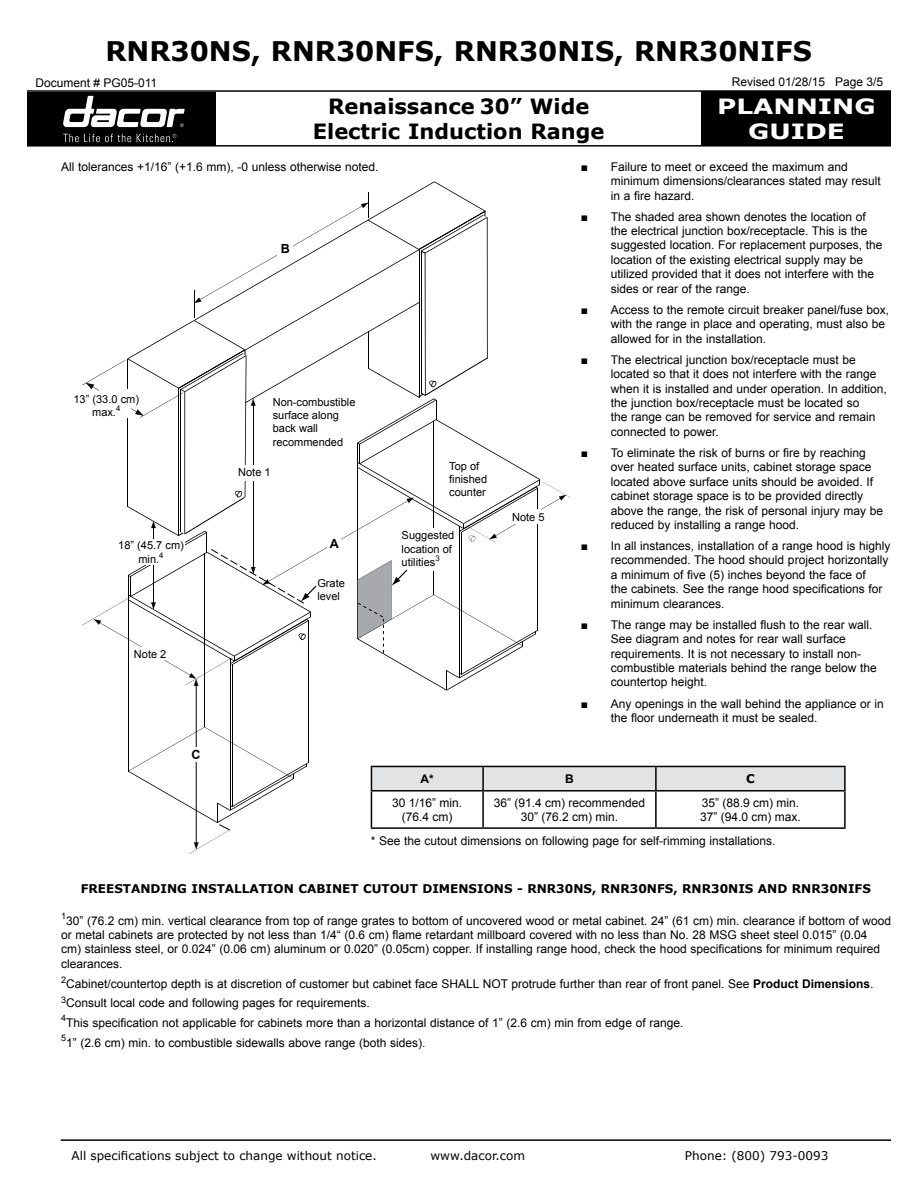
<style>
.page{position:relative;width:918px;height:1188px;background:#fff}
.page>*{position:absolute;margin:0;border:0;box-sizing:border-box;transform-origin:0 0}
.t1{font:700 27px "Verdana";color:#000}
.t2{font:700 21px/25.2px "Verdana";color:#000;text-align:center}
.t3{font:700 21px/25.2px "Verdana";color:#fff;text-align:center;scale:1.25 1}
.t4{font:700 12.6px "Arial";color:#000}
.t5{font:12px/14.4px "Arial";color:#000}
.t6{font:700 12px "Verdana";color:#000}
.t7{font:12px "Verdana";color:#000}
.t8{font:700 12px "Arial";color:#000}
.t9{font:11.1px/13.2px "Arial";color:#000}
.t10{font:9px "Arial";color:#000}
.s1{font-weight:700}
</style>
<div class="page">
<hr style="left:61px;top:1139px;width:830px;height:2px;background:#000">
<div style="left:27px;top:92px;width:189px;height:54px;background:#000"></div>
<div style="left:702px;top:91px;width:189px;height:55px;background:#000"></div>
<svg style="left:63px;top:134px;width:68px;height:8px"></svg>
<svg style="left:137px;top:134px;width:39px;height:8px"></svg>
<svg style="left:63px;top:96px;width:122px;height:31px"></svg>
<hr style="left:27px;top:145px;width:864px;height:2px;background:#000">
<hr style="left:27px;top:90px;width:864px;height:2px;background:#000">
<hr style="left:128px;top:595px;width:1px;height:176px;background:#000">
<hr style="left:230px;top:659px;width:1px;height:151px;background:#000">
<hr style="left:232px;top:665px;width:1px;height:142px;background:#000">
<hr style="left:308px;top:621px;width:1px;height:142px;background:#000">
<hr style="left:204px;top:554px;width:1px;height:173px;background:#000">
<svg style="left:128px;top:727px;width:181px;height:127px"></svg>
<hr style="left:196px;top:685px;width:1px;height:158px;background:#000">
<div style="left:184px;top:747px;width:26px;height:15px;background:#fff"></div>
<svg style="left:82px;top:181px;width:489px;height:510px"></svg>
<div style="left:371px;top:766px;width:473px;height:24px;background:#e2e3e4"></div>
<hr style="left:483px;top:766px;width:173px;height:1px;background:#000">
<hr style="left:482px;top:767px;width:2px;height:23px;background:#000">
<hr style="left:656px;top:766px;width:190px;height:1px;background:#000">
<hr style="left:655px;top:767px;width:2px;height:23px;background:#000">
<hr style="left:844px;top:767px;width:2px;height:23px;background:#000">
<hr style="left:371px;top:790px;width:112px;height:2px;background:#000">
<hr style="left:371px;top:792px;width:1px;height:35px;background:#000">
<hr style="left:483px;top:790px;width:173px;height:2px;background:#000">
<hr style="left:482px;top:792px;width:2px;height:35px;background:#000">
<hr style="left:656px;top:790px;width:190px;height:2px;background:#000">
<hr style="left:655px;top:792px;width:2px;height:35px;background:#000">
<hr style="left:844px;top:792px;width:2px;height:35px;background:#000">
<hr style="left:371px;top:827px;width:112px;height:2px;background:#000">
<hr style="left:483px;top:827px;width:173px;height:2px;background:#000">
<hr style="left:656px;top:827px;width:190px;height:2px;background:#000">
<h1 class="t1" style="left:105px;top:34px;width:708px">RNR30NS, RNR30NFS, RNR30NIS, RNR30NIFS</h1>
<h2 class="t2" style="left:313px;top:93px;width:293px">Renaissance 30” Wide<br>Electric Induction Range</h2>
<p class="t5" style="left:35px;top:75px;width:123px">Document # PG05-011</p>
<p class="t5" style="left:732px;top:75px;width:153px">Revised 01/28/15 Page 3/5</p>
<h2 class="t3" style="left:717px;top:93px;width:128px">PLANNING<br>GUIDE</h2>
<p class="t5" style="left:61px;top:159px;width:319px">All tolerances +1/16” (+1.6 mm), -0 unless otherwise noted.</p>
<p class="t4" style="left:281px;top:240px;width:11px">B</p>
<p class="t9" style="left:74px;top:392px;width:67px;text-align:center">13” (33.0 cm) max.<sup>4</sup></p>
<p class="t9" style="left:118px;top:539px;width:67px;text-align:center">18” (45.7 cm) min.<sup>4</sup></p>
<p class="t9" style="left:134px;top:647px;width:34px">Note 2</p>
<p class="t4" style="left:191px;top:746px;width:11px">C</p>
<p class="t9" style="left:273px;top:395px;width:84px">Non-combustible surface along back wall recommended</p>
<p class="t9" style="left:238px;top:466px;width:34px">Note 1</p>
<p class="t4" style="left:330px;top:535px;width:11px">A</p>
<p class="t9" style="left:317px;top:576px;width:29px">Grate level</p>
<p class="t9" style="left:449px;top:459px;width:40px">Top of finished counter</p>
<p class="t9" style="left:402px;top:529px;width:54px">Suggested location of utilities<sup>3</sup></p>
<p class="t9" style="left:512px;top:511px;width:34px">Note 5</p>
<p class="t5" style="left:611px;top:159px;width:272px;text-indent:-30px">■ Failure to meet or exceed the maximum and minimum dimensions/clearances stated may result in a fire hazard.</p>
<p class="t5" style="left:611px;top:209px;width:273px;text-indent:-30px">■ The shaded area shown denotes the location of the electrical junction box/receptacle. This is the suggested location. For replacement purposes, the location of the existing electrical supply may be utilized provided that it does not interfere with the sides or rear of the range.</p>
<p class="t5" style="left:611px;top:303px;width:280px;text-indent:-30px">■ Access to the remote circuit breaker panel/fuse box, with the range in place and operating, must also be allowed for in the installation.</p>
<p class="t5" style="left:611px;top:352px;width:278px;text-indent:-30px">■ The electrical junction box/receptacle must be located so that it does not interfere with the range when it is installed and under operation. In addition, the junction box/receptacle must be located so<br>the range can be removed for service and remain connected to power.</p>
<p class="t5" style="left:611px;top:446px;width:274px;text-indent:-30px">■ To eliminate the risk of burns or fire by reaching over heated surface units, cabinet storage space located above surface units should be avoided. If cabinet storage space is to be provided directly above the range, the risk of personal injury may be reduced by installing a range hood.</p>
<p class="t5" style="left:611px;top:539px;width:281px;text-indent:-30px">■ In all instances, installation of a range hood is highly recommended. The hood should project horizontally a minimum of five (5) inches beyond the face of<br>the cabinets. See the range hood specifications for minimum clearances.</p>
<p class="t5" style="left:611px;top:618px;width:268px;text-indent:-30px">■ The range may be installed flush to the rear wall.<br>See diagram and notes for rear wall surface requirements. It is not necessary to install non&shy;combustible materials behind the range below the countertop height.</p>
<p class="t5" style="left:611px;top:696px;width:275px;text-indent:-30px">■ Any openings in the wall behind the appliance or in the floor underneath it must be sealed.</p>
<p class="t8" style="left:421px;top:771px;width:15px">A*</p>
<p class="t8" style="left:565px;top:771px;width:10px">B</p>
<p class="t6" style="left:746px;top:771px;width:10px">C</p>
<p class="t5" style="left:392px;top:795px;width:72px;text-align:center">30 1/16” min. (76.4 cm)</p>
<p class="t5" style="left:494px;top:795px;width:153px;text-align:center">36” (91.4 cm) recommended<br>30” (76.2 cm) min.</p>
<p class="t5" style="left:700px;top:795px;width:102px">35” (88.9 cm) min.<br>37” (94.0 cm) max.</p>
<p class="t5" style="left:371px;top:833px;width:406px">* See the cutout dimensions on following page for self-rimming installations.</p>
<p class="t6" style="left:81px;top:881px;width:792px">FREESTANDING INSTALLATION CABINET CUTOUT DIMENSIONS - RNR30NS, RNR30NFS, RNR30NIS AND RNR30NIFS</p>
<p class="t10" style="left:61px;top:910px;width:7px">1</p>
<p class="t5" style="left:61px;top:913px;width:832px;text-indent:5px">30” (76.2 cm) min. vertical clearance from top of range grates to bottom of uncovered wood or metal cabinet. 24” (61 cm) min. clearance if bottom of wood or metal cabinets are protected by not less than 1/4“ (0.6 cm) flame retardant millboard covered with no less than No. 28 MSG sheet steel 0.015” (0.04<br>cm) stainless steel, or 0.024” (0.06 cm) aluminum or 0.020” (0.05cm) copper. If installing range hood, check the hood specifications for minimum required clearances.</p>
<p class="t5" style="left:61px;top:974px;width:814px;line-height:19.8px"><sup>2</sup>Cabinet/countertop depth is at discretion of customer but cabinet face SHALL NOT protrude further than rear of front panel. See <span class="s1">Product Dimensions</span>.<br><sup>3</sup>Consult local code and following pages for requirements.</p>
<p class="t10" style="left:61px;top:1012px;width:7px">4</p>
<p class="t5" style="left:66px;top:1016px;width:619px">This specification not applicable for cabinets more than a horizontal distance of 1” (2.6 cm) min from edge of range.</p>
<p class="t10" style="left:61px;top:1032px;width:7px">5</p>
<p class="t5" style="left:66px;top:1036px;width:361px">1” (2.6 cm) min. to combustible sidewalls above range (both sides).</p>
<p class="t7" style="left:72px;top:1148px;width:307px">All specifications subject to change without notice.</p>
<p class="t7" style="left:430px;top:1148px;width:96px">www.dacor.com</p>
<p class="t7" style="left:685px;top:1148px;width:145px">Phone: (800) 793-0093</p>
</div>
